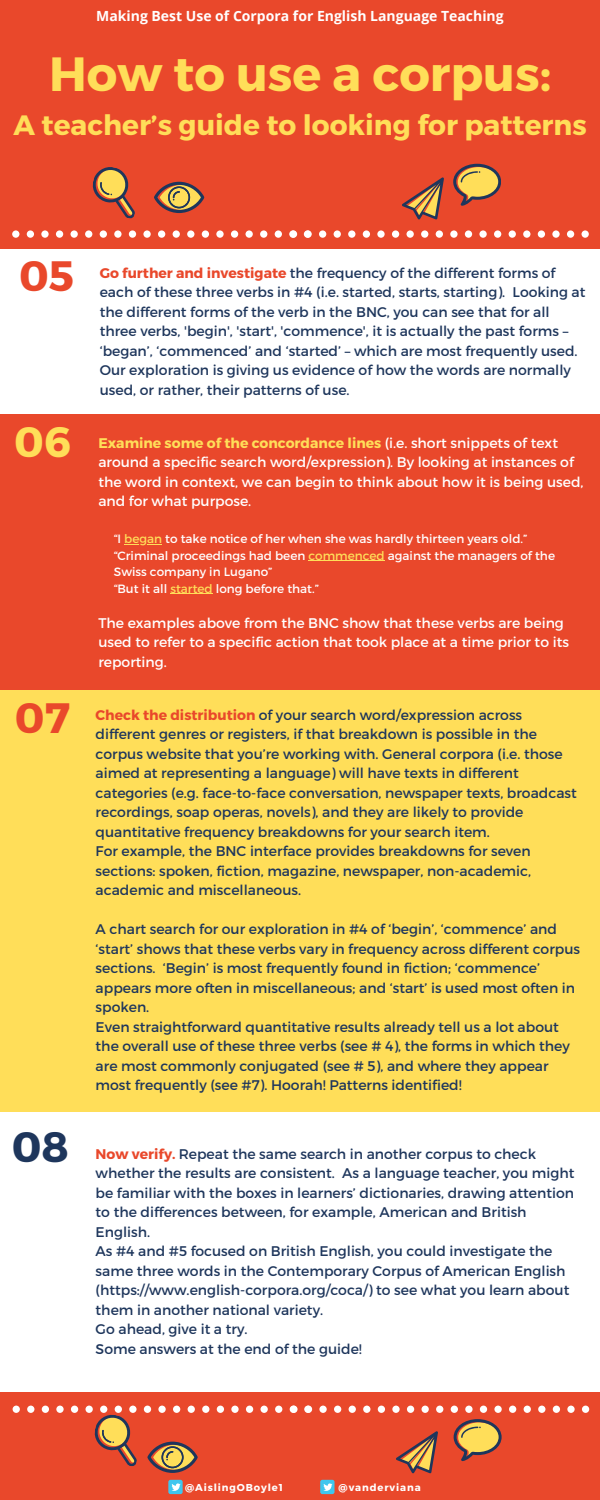
<style>
.page{position:relative;width:600px;height:1500px;background:#e9482b}
.page>*{position:absolute;margin:0;border:0;box-sizing:border-box;transform-origin:0 0}
.t1{font:700 48px "Montserrat";color:#ffde59}
.t2{font:700 42.4px "Montserrat";color:#e9482b}
.t3{font:700 42.4px "Montserrat";color:#1e365c}
.t4{font:700 42.4px "Montserrat";color:#ffde59}
.t5{font:700 28px "Montserrat";color:#ffde59}
.t6{font:14px/19.5px "Montserrat";color:#1e365c}
.t7{font:14px/19.5px "Montserrat";color:#fff}
.t8{font:700 14px "Open Sans";color:#fff}
.t9{font:12px/16.5px "Montserrat";color:#fff}
.t10{font:700 10px "Montserrat";letter-spacing:.09em;color:#fff}
.s1{font-weight:700;color:#e9482b}
.s2{font-weight:700;color:#ffde59}
.s3{color:#ffde59}
</style>
<div class="page">
<svg style="left:454px;top:164px;width:47px;height:42px"></svg>
<svg style="left:92px;top:167px;width:43px;height:52px"></svg>
<svg style="left:402px;top:177px;width:42px;height:42px"></svg>
<svg style="left:154px;top:182px;width:50px;height:31px"></svg>
<div style="left:0;top:249px;width:600px;height:451px;background:#fff"></div>
<div style="left:168px;top:1480px;width:15px;height:14px;background:#3fc6ee;border-radius:2px"></div>
<svg style="left:171px;top:1483px;width:10px;height:8px"></svg>
<div style="left:320px;top:1480px;width:14px;height:14px;background:#3fc6ee;border-radius:2px"></div>
<svg style="left:323px;top:1483px;width:9px;height:8px"></svg>
<div style="left:0;top:700px;width:600px;height:692px;background:#fff"></div>
<svg style="left:12px;top:230px;width:577px;height:8px"></svg>
<svg style="left:13px;top:1406px;width:576px;height:67px"></svg>
<div style="left:0;top:415px;width:600px;height:276px;background:#e9482b"></div>
<hr style="left:124px;top:544px;width:38px;height:1px;background:#ffde59">
<hr style="left:308px;top:560px;width:77px;height:1px;background:#ffde59">
<hr style="left:170px;top:593px;width:43px;height:1px;background:#ffde59">
<div style="left:0;top:691px;width:600px;height:421px;background:#ffde59"></div>
<p class="t8" style="left:96px;top:6px;width:409px">Making Best Use of Corpora for English Language Teaching</p>
<p class="t1" style="left:49px;top:42px;width:504px">How to use a corpus:</p>
<p class="t5" style="left:14px;top:107px;width:575px">A teacher’s guide to looking for patterns</p>
<p class="t2" style="left:19px;top:248px;width:57px">05</p>
<p class="t6" style="left:100px;top:262px;width:487px"><span class="s1">Go further and investigate</span> the frequency of the different forms of each of these three verbs in #4 (i.e. started, starts, starting). Looking at the different forms of the verb in the BNC, you can see that for all three verbs, 'begin', 'start', 'commence', it is actually the past forms – ‘began’, ‘commenced’ and ‘started’ – which are most frequently used.<br>Our exploration is giving us evidence of how the words are normally used, or rather, their patterns of use.</p>
<p class="t4" style="left:14px;top:414px;width:58px">06</p>
<p class="t7" style="left:98px;top:432px;width:487px"><span class="s2">Examine some of the concordance lines</span> (i.e. short snippets of text around a specific search word/expression). By looking at instances of the word in context, we can begin to think about how it is being used, and for what purpose.</p>
<p class="t9" style="left:114px;top:530px;width:415px">“I <span class="s3">began</span> to take notice of her when she was hardly thirteen years old.”</p>
<p class="t9" style="left:114px;top:546px;width:443px">“Criminal proceedings had been <span class="s3">commenced</span> against the managers of the<br>Swiss company in Lugano”</p>
<p class="t9" style="left:114px;top:579px;width:206px">“But it all <span class="s3">started</span> long before that.”</p>
<p class="t7" style="left:98px;top:612px;width:472px">The examples above from the BNC show that these verbs are being used to refer to a specific action that took place at a time prior to its reporting.</p>
<p class="t2" style="left:15px;top:690px;width:57px">07</p>
<p class="t6" style="left:96px;top:704px;width:483px"><span class="s1">Check the distribution</span> of your search word/expression across different genres or registers, if that breakdown is possible in the corpus website that you’re working with. General corpora (i.e. those aimed at representing a language) will have texts in different categories (e.g. face-to-face conversation, newspaper texts, broadcast recordings, soap operas, novels), and they are likely to provide quantitative frequency breakdowns for your search item.</p>
<p class="t6" style="left:96px;top:841px;width:437px;text-align:justify">For example, the BNC interface provides breakdowns for seven sections: spoken, fiction, magazine, newspaper, non-academic, academic and miscellaneous.</p>
<p class="t6" style="left:96px;top:919px;width:486px">A chart search for our exploration in #4 of ‘begin’, ‘commence’ and ‘start’ shows that these verbs vary in frequency across different corpus sections. ‘Begin’ is most frequently found in fiction; ‘commence’ appears more often in miscellaneous; and ‘start’ is used most often in spoken.</p>
<p class="t6" style="left:96px;top:1016px;width:476px">Even straightforward quantitative results already tell us a lot about the overall use of these three verbs (see # 4), the forms in which they are most commonly conjugated (see # 5), and where they appear most frequently (see #7). Hoorah! Patterns identified!</p>
<p class="t3" style="left:12px;top:1119px;width:59px">08</p>
<p class="t6" style="left:96px;top:1143px;width:480px"><span class="s1">Now verify.</span> Repeat the same search in another corpus to check whether the results are consistent. As a language teacher, you might be familiar with the boxes in learners’ dictionaries, drawing attention to the differences between, for example, American and British English.</p>
<p class="t6" style="left:96px;top:1241px;width:475px">As #4 and #5 focused on British English, you could investigate the same three words in the Contemporary Corpus of American English (https://www.english-corpora.org/coca/) to see what you learn about them in another national variety.</p>
<p class="t6" style="left:96px;top:1319px;width:153px">Go ahead, give it a try.</p>
<p class="t6" style="left:96px;top:1338px;width:268px">Some answers at the end of the guide!</p>
<p class="t10" style="left:185px;top:1481px;width:99px">@AislingOBoyle1</p>
<p class="t10" style="left:339px;top:1481px;width:84px">@vanderviana</p>
</div>
